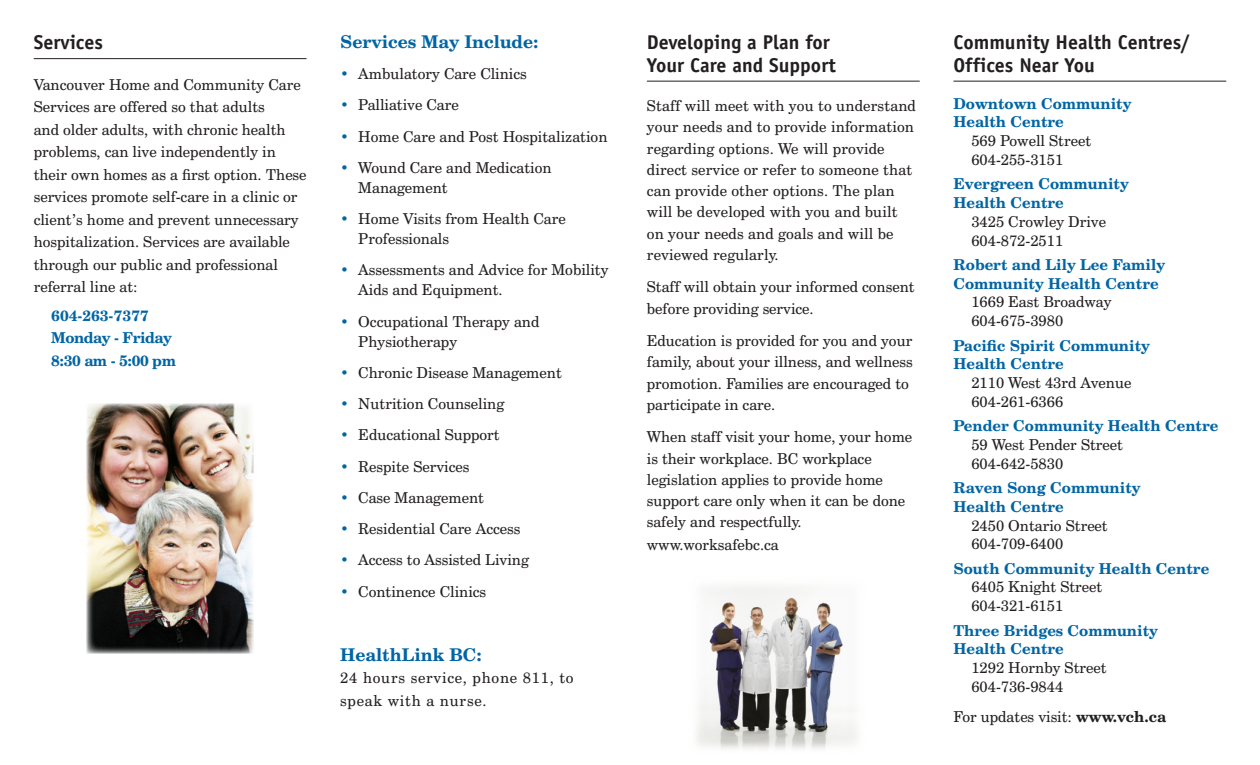
<style>
.page{position:relative;width:1260px;height:765px;background:#fff}
.page>*{position:absolute;margin:0;border:0;box-sizing:border-box;transform-origin:0 0}
.Heading_1{font:700 20px/22.5px "Officina Sans";color:#231f20}
.t1{font:700 17.5px "Century Schoolbook BT";color:#0065a4}
.t2{font:15px/21.2px "Century Schoolbook BT";color:#231f20}
.t3{font:700 15px/18.8px "Century Schoolbook BT";color:#0065a4}
.t4{font:15px/22.5px "Century Schoolbook BT";letter-spacing:.05em;color:#231f20}
.t5{font:700 15px/22.5px "Century Schoolbook BT";letter-spacing:-.03em;color:#0065a4}
.s1{color:#0065a4}
.s2{font-weight:700}
</style>
<div class="page">
<hr style="left:34px;top:58px;width:273px;height:1px;background:#231f20">
<hr style="left:647px;top:81px;width:273px;height:1px;background:#231f20">
<hr style="left:953px;top:81px;width:273px;height:1px;background:#231f20">
<img style="left:697px;top:586px;width:160px;height:163px">
<img style="left:87px;top:404px;width:166px;height:249px">
<p class="Heading_1" style="left:34px;top:31px;width:71px">Services</p>
<p class="t2" style="left:34px;top:73px;width:274px;line-height:22.5px">Vancouver Home and Community Care Services are offered so that adults<br>and older adults, with chronic health problems, can live independently in their own homes as a first option. These services promote self-care in a clinic or client’s home and prevent unnecessary hospitalization. Services are available through our public and professional referral line at:</p>
<p class="t3" style="left:51px;top:306px;width:99px">604-263-7377</p>
<p class="t5" style="left:51px;top:326px;width:126px">Monday - Friday<br>8:30 am - 5:00 pm</p>
<p class="t1" style="left:340px;top:31px;width:200px">Services May Include:</p>
<p class="t2" style="left:340px;top:63px;width:188px"><span class="s1">•</span> Ambulatory Care Clinics</p>
<p class="t2" style="left:340px;top:94px;width:120px"><span class="s1">•</span> Palliative Care</p>
<p class="t2" style="left:340px;top:125px;width:269px"><span class="s1">•</span> Home Care and Post Hospitalization</p>
<p class="t2" style="left:358px;top:157px;width:195px;line-height:20px;text-indent:-18px"><span class="s1">•</span> Wound Care and Medication<br>Management</p>
<p class="t2" style="left:358px;top:209px;width:209px;line-height:20px;text-indent:-18px"><span class="s1">•</span> Home Visits from Health Care<br>Professionals</p>
<p class="t2" style="left:358px;top:260px;width:252px;line-height:20px;text-indent:-18px"><span class="s1">•</span> Assessments and Advice for Mobility<br>Aids and Equipment.</p>
<p class="t2" style="left:358px;top:311px;width:183px;line-height:20px;text-indent:-18px"><span class="s1">•</span> Occupational Therapy and<br>Physiotherapy</p>
<p class="t2" style="left:340px;top:362px;width:223px"><span class="s1">•</span> Chronic Disease Management</p>
<p class="t2" style="left:340px;top:393px;width:165px"><span class="s1">•</span> Nutrition Counseling</p>
<p class="t2" style="left:340px;top:424px;width:161px"><span class="s1">•</span> Educational Support</p>
<p class="t2" style="left:340px;top:455px;width:131px"><span class="s1">•</span> Respite Services</p>
<p class="t2" style="left:340px;top:487px;width:145px"><span class="s1">•</span> Case Management</p>
<p class="t2" style="left:340px;top:518px;width:181px"><span class="s1">•</span> Residential Care Access</p>
<p class="t2" style="left:340px;top:549px;width:190px"><span class="s1">•</span> Access to Assisted Living</p>
<p class="t2" style="left:340px;top:580px;width:147px"><span class="s1">•</span> Continence Clinics</p>
<p class="t1" style="left:340px;top:643px;width:143px">HealthLink BC:</p>
<p class="t4" style="left:340px;top:666px;width:235px">24 hours service, phone 811, to speak with a nurse.</p>
<p class="Heading_1" style="left:647px;top:31px;width:190px">Developing a Plan for<br>Your Care and Support</p>
<p class="t2" style="left:647px;top:95px;width:271px">Staff will meet with you to understand your needs and to provide information regarding options. We will provide direct service or refer to someone that can provide other options. The plan will be developed with you and built on your needs and goals and will be reviewed regularly.</p>
<p class="t2" style="left:647px;top:276px;width:269px">Staff will obtain your informed consent before providing service.</p>
<p class="t2" style="left:647px;top:330px;width:267px">Education is provided for you and your family, about your illness, and wellness promotion. Families are encouraged to participate in care.</p>
<p class="t2" style="left:647px;top:426px;width:267px">When staff visit your home, your home is their workplace. BC workplace legislation applies to provide home support care only when it can be done safely and respectfully. www.worksafebc.ca</p>
<p class="Heading_1" style="left:953px;top:31px;width:238px">Community Health Centres/<br>Offices Near You</p>
<p class="t3" style="left:953px;top:94px;width:180px">Downtown Community<br>Health Centre</p>
<p class="t2" style="left:971px;top:130px;width:121px">569 Powell Street</p>
<p class="t2" style="left:971px;top:149px;width:93px">604-255-3151</p>
<p class="t3" style="left:953px;top:174px;width:177px">Evergreen Community<br>Health Centre</p>
<p class="t2" style="left:971px;top:211px;width:136px">3425 Crowley Drive</p>
<p class="t2" style="left:971px;top:229px;width:93px">604-872-2511</p>
<p class="t3" style="left:953px;top:255px;width:213px">Robert and Lily Lee Family<br>Community Health Centre</p>
<p class="t2" style="left:971px;top:291px;width:142px">1669 East Broadway</p>
<p class="t2" style="left:971px;top:310px;width:93px">604-675-3980</p>
<p class="t3" style="left:953px;top:336px;width:198px">Pacific Spirit Community<br>Health Centre</p>
<p class="t2" style="left:971px;top:372px;width:161px">2110 West 43rd Avenue</p>
<p class="t2" style="left:971px;top:391px;width:93px">604-261-6366</p>
<p class="t3" style="left:953px;top:416px;width:266px">Pender Community Health Centre</p>
<p class="t2" style="left:971px;top:434px;width:153px">59 West Pender Street</p>
<p class="t2" style="left:971px;top:453px;width:93px">604-642-5830</p>
<p class="t3" style="left:953px;top:478px;width:189px">Raven Song Community<br>Health Centre</p>
<p class="t2" style="left:971px;top:514px;width:138px">2450 Ontario Street</p>
<p class="t2" style="left:971px;top:533px;width:93px">604-709-6400</p>
<p class="t3" style="left:953px;top:559px;width:257px">South Community Health Centre</p>
<p class="t2" style="left:971px;top:576px;width:132px">6405 Knight Street</p>
<p class="t2" style="left:971px;top:595px;width:93px">604-321-6151</p>
<p class="t3" style="left:953px;top:621px;width:206px">Three Bridges Community<br>Health Centre</p>
<p class="t2" style="left:971px;top:657px;width:137px">1292 Hornby Street</p>
<p class="t2" style="left:971px;top:676px;width:93px">604-736-9844</p>
<p class="t2" style="left:953px;top:706px;width:214px">For updates visit: <span class="s2">www.vch.ca</span></p>
</div>
